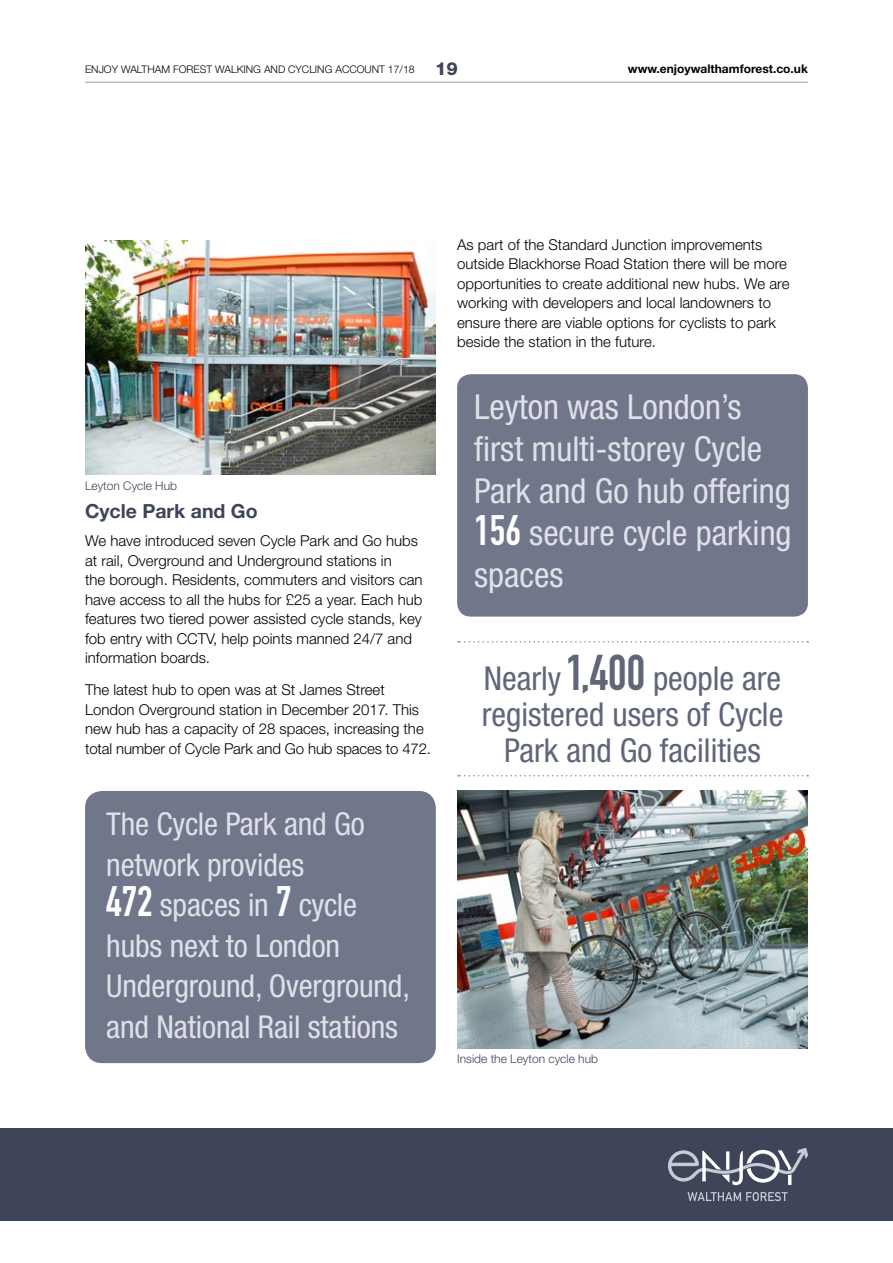
<style>
.page{position:relative;width:893px;height:1263px;background:#fff}
.page>*{position:absolute;margin:0;border:0;box-sizing:border-box;transform-origin:0 0}
.t1{font:condensed 34.5px/42px "Helvetica Neue LT";color:#dfe0e8}
.t2{font:condensed 33px/36px "Helvetica Neue LT";color:#60667a;text-align:center}
.t3{font:condensed 31.5px/40.5px "Helvetica Neue LT";letter-spacing:-.005em;color:#dfe0e8}
.t4{font:700 19.5px "Helvetica Neue LT";color:#3e4558}
.t5{font:300 15px/19.5px "Helvetica Neue LT";color:#000}
.t6{font:300 12px "Helvetica Neue LT";color:#3e4558}
.t7{font:700 12px "Helvetica Neue LT";color:#000}
.t8{font:300 10.5px "Helvetica Neue LT";color:#000}
.s1{font-weight:800;font-size:18px;color:#3e4558}
.s2{font-family:"DIN Engschrift";font-stretch:normal;font-size:42px;color:#fff}
.s3{font-family:"DIN Engschrift";font-stretch:normal;font-size:49.5px}
</style>
<div class="page">
<img style="left:85px;top:241px;width:351px;height:233px">
<img style="left:457px;top:791px;width:351px;height:257px">
<svg style="left:458px;top:641px;width:350px;height:1px"></svg>
<svg style="left:458px;top:775px;width:350px;height:1px"></svg>
<div style="left:457px;top:374px;width:351px;height:243px;background:#71778b;border-radius:14px"></div>
<div style="left:85px;top:791px;width:351px;height:272px;background:#71778b;border-radius:17px"></div>
<hr style="left:85px;top:82px;width:723px;height:1px;background:#979cae">
<div style="left:0;top:1128px;width:893px;height:92px;background:#3e4558"></div>
<svg style="left:687px;top:1192px;width:101px;height:9px"></svg>
<svg style="left:668px;top:1148px;width:140px;height:37px"></svg>
<p class="t8" style="left:85px;top:63px;width:374px">ENJOY WALTHAM FOREST WALKING AND CYCLING ACCOUNT 17/18 <span class="s1">19</span></p>
<p class="t7" style="left:628px;top:62px;width:181px">www.enjoywalthamforest.co.uk</p>
<p class="t6" style="left:85px;top:478px;width:94px">Leyton Cycle Hub</p>
<h3 class="t4" style="left:85px;top:499px;width:174px">Cycle Park and Go</h3>
<p class="t5" style="left:85px;top:531px;width:339px">We have introduced seven Cycle Park and Go hubs at rail, Overground and Underground stations in<br>the borough. Residents, commuters and visitors can have access to all the hubs for £25 a year. Each hub features two tiered power assisted cycle stands, key fob entry with CCTV, help points manned 24/7 and information boards.</p>
<p class="t5" style="left:85px;top:680px;width:348px">The latest hub to open was at St James Street London Overground station in December 2017. This new hub has a capacity of 28 spaces, increasing the total number of Cycle Park and Go hub spaces to 472.</p>
<h3 class="t3" style="left:106px;top:804px;width:305px">The Cycle Park and Go network provides<br><span class="s2">472</span> spaces in <span class="s2">7</span> cycle hubs next to London<br>Underground, Overground, and National Rail stations</h3>
<p class="t5" style="left:457px;top:234px;width:334px">As part of the Standard Junction improvements outside Blackhorse Road Station there will be more opportunities to create additional new hubs. We are working with developers and local landowners to ensure there are viable options for cyclists to park beside the station in the future.</p>
<h1 class="t1" style="left:474px;top:386px;width:319px">Leyton was London’s first multi-storey Cycle<br>Park and Go hub offering<br><span class="s2">156</span> secure cycle parking spaces</h1>
<h2 class="t2" style="left:482px;top:660px;width:303px">Nearly <span class="s3">1,400</span> people are registered users of Cycle<br>Park and Go facilities</h2>
<p class="t6" style="left:457px;top:1051px;width:142px">Inside the Leyton cycle hub</p>
</div>
